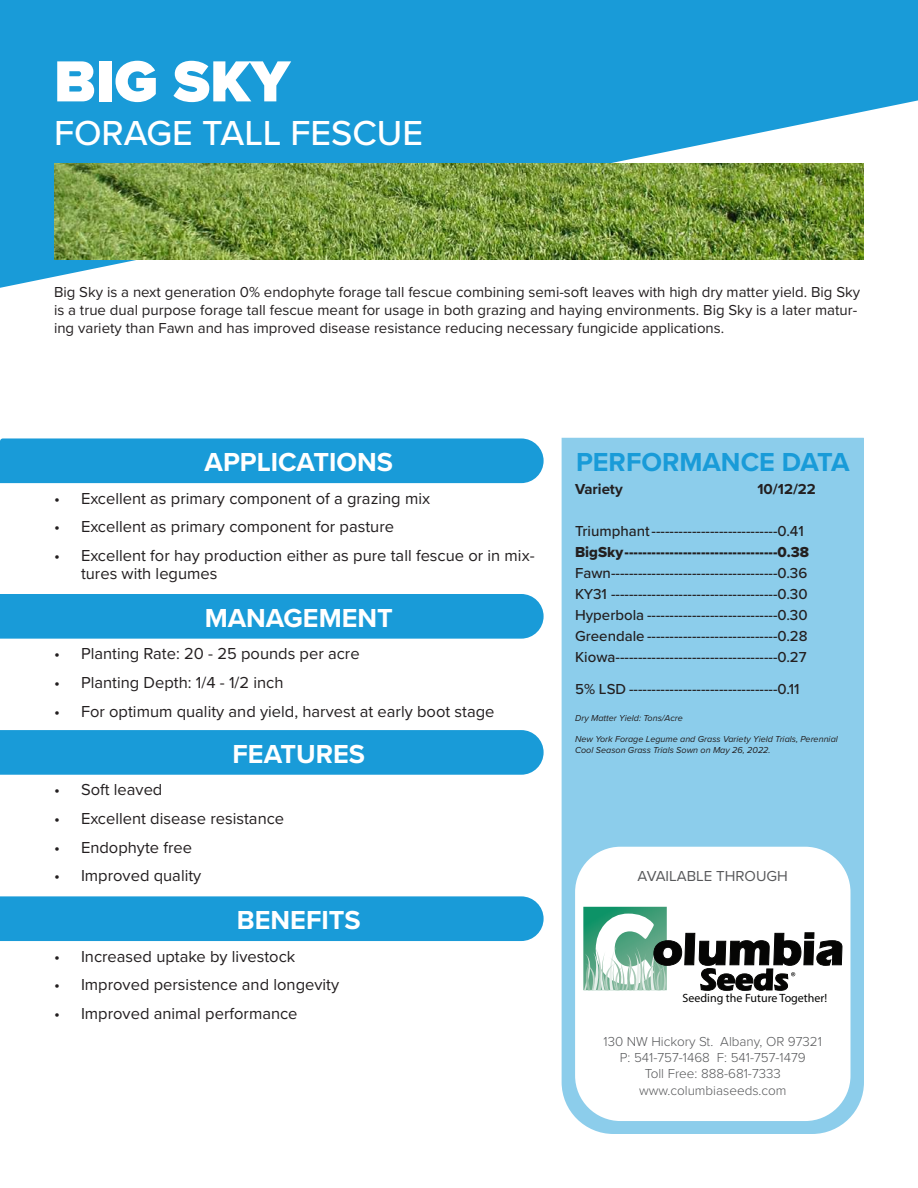
<style>
.page{position:relative;width:918px;height:1188px;background:#fff}
.page>*{position:absolute;margin:0;border:0;box-sizing:border-box;transform-origin:0 0}
.t1{font:900 60px "Proxima Nova";color:#fff}
.t2{font:500 36px "Proxima Nova";color:#fff}
.t3{font:700 27px "Proxima Nova";color:#fff}
.t4{font:700 27px "Proxima Nova";color:#199bd8}
.t5{font:16.5px/18px "Proxima Nova";color:#231f20}
.t6{font:500 15px/21px "Proxima Nova";color:#231f20;text-align:justify}
.t7{font:15px/18px "Proxima Nova";color:#231f20}
.t8{font:15px "Proxima Nova Extrabld";color:#231f20}
.t9{font:15px "Proxima Nova";color:#57585a}
.t10{font:700 15px "Proxima Nova";color:#231f20}
.t11{font:300 13.5px/16.2px "Proxima Nova";color:#57585a;text-align:center}
.t12{font:12px "Myriad Pro";color:#050504}
.t13{font:italic 9px/10.8px "Proxima Nova";color:#231f20}
</style>
<div class="page">
<svg style="left:0;top:0;width:918px;height:288px;fill:#199bd8"></svg>
<div style="left:0;top:438px;width:544px;height:45px;background:#199bd8"></div>
<div style="left:0;top:594px;width:544px;height:45px;background:#199bd8"></div>
<div style="left:0;top:730px;width:544px;height:45px;background:#199bd8"></div>
<div style="left:0;top:896px;width:544px;height:45px;background:#199bd8"></div>
<div style="left:562px;top:438px;width:302px;height:696px;background:#8ccdeb"></div>
<div style="left:575px;top:847px;width:276px;height:274px;background:#fff;border-radius:45px"></div>
<svg style="left:583px;top:907px;width:259px;height:83px"></svg>
<img style="left:54px;top:163px;width:810px;height:96px">
<h1 class="t1" style="left:54px;top:37px;width:238px">BIG SKY</h1>
<h2 class="t2" style="left:54px;top:106px;width:371px">FORAGE TALL FESCUE</h2>
<p class="t7" style="left:54px;top:282px;width:808px">Big Sky is a next generation 0% endophyte forage tall fescue combining semi-soft leaves with high dry matter yield. Big Sky is a true dual purpose forage tall fescue meant for usage in both grazing and haying environments. Big Sky is a later matur&shy;ing variety than Fawn and has improved disease resistance reducing necessary fungicide applications.</p>
<h3 class="t3" style="left:205px;top:442px;width:190px">APPLICATIONS</h3>
<p class="t5" style="left:54px;top:488px;width:378px">• Excellent as primary component of a grazing mix</p>
<p class="t5" style="left:54px;top:517px;width:342px">• Excellent as primary component for pasture</p>
<p class="t5" style="left:81px;top:546px;width:455px;text-indent:-27px">• Excellent for hay production either as pure tall fescue or in mix&shy;tures with legumes</p>
<h3 class="t3" style="left:205px;top:598px;width:190px">MANAGEMENT</h3>
<p class="t5" style="left:54px;top:644px;width:307px">• Planting Rate: 20 - 25 pounds per acre</p>
<p class="t5" style="left:54px;top:673px;width:231px">• Planting Depth: 1/4 - 1/2 inch</p>
<p class="t5" style="left:54px;top:701px;width:442px">• For optimum quality and yield, harvest at early boot stage</p>
<h3 class="t3" style="left:233px;top:734px;width:134px">FEATURES</h3>
<p class="t5" style="left:54px;top:780px;width:110px">• Soft leaved</p>
<p class="t5" style="left:54px;top:808px;width:232px">• Excellent disease resistance</p>
<p class="t5" style="left:54px;top:837px;width:140px">• Endophyte free</p>
<p class="t5" style="left:54px;top:866px;width:149px">• Improved quality</p>
<h3 class="t3" style="left:237px;top:900px;width:125px">BENEFITS</h3>
<p class="t5" style="left:54px;top:946px;width:243px">• Increased uptake by livestock</p>
<p class="t5" style="left:54px;top:975px;width:287px">• Improved persistence and longevity</p>
<p class="t5" style="left:54px;top:1004px;width:245px">• Improved animal performance</p>
<h3 class="t4" style="left:576px;top:442px;width:275px">PERFORMANCE DATA</h3>
<p class="t10" style="left:575px;top:478px;width:49px">Variety</p>
<p class="t6" style="left:575px;top:520px;width:230px">Triumphant----------------------------0.41</p>
<p class="t8" style="left:575px;top:541px;width:235px">BigSky----------------------------------0.38</p>
<p class="t6" style="left:575px;top:562px;width:234px">Fawn-------------------------------------0.36<br>KY31 -------------------------------------0.30<br>Hyperbola -----------------------------0.30<br>Greendale -----------------------------0.28<br>Kiowa------------------------------------0.27</p>
<p class="t6" style="left:575px;top:678px;width:226px">5% LSD ---------------------------------0.11</p>
<p class="t13" style="left:575px;top:712px;width:109px">Dry Matter Yield: Tons/Acre</p>
<p class="t13" style="left:575px;top:734px;width:264px">New York Forage Legume and Grass Variety Yield Trials, Perennial<br>Cool Season Grass Trials Sown on May 26, 2022.</p>
<p class="t10" style="left:757px;top:478px;width:60px">10/12/22</p>
<p class="t9" style="left:638px;top:865px;width:152px">AVAILABLE THROUGH</p>
<p class="t12" style="left:683px;top:991px;width:146px">Seeding the Future Together!</p>
<p class="t11" style="left:604px;top:1033px;width:220px">130 NW Hickory St. Albany, OR 97321<br>P: 541-757-1468 F: 541-757-1479<br>Toll Free: 888-681-7333 www.columbiaseeds.com</p>
</div>
